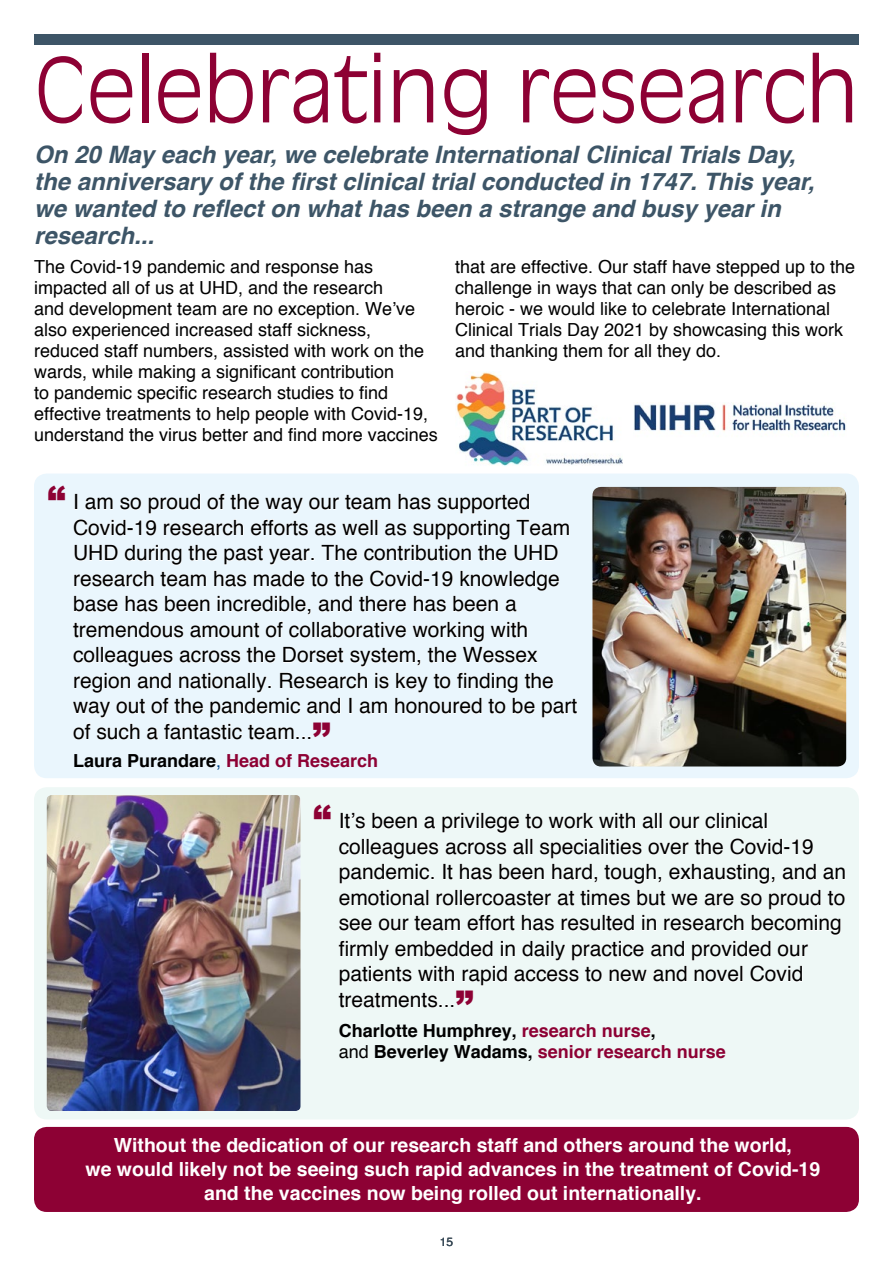
<style>
.page{position:relative;width:893px;height:1263px;background:#fff}
.page>*{position:absolute;margin:0;border:0;box-sizing:border-box;transform-origin:0 0}
.t1{font:300 87px "Decade Light S Si";color:#8d0134}
.t2{font:italic 700 24px/27px "Helvetica";color:#3d5567}
.t3{font:21px/25.5px "Helvetica";color:#000}
.t4{font:700 19.5px/24px "Helvetica";color:#fff;text-align:center}
.t5{font:18px/21px "Helvetica";color:#000}
.t6{font:700 18px/21px "Helvetica";color:#000}
.t7{font:12px "Helvetica";color:#3d5567}
.s1{font-family:"Arial";font-weight:900;font-size:36px;color:#8d0134}
.s2{font-weight:400;color:#00468b}
.s3{color:#8d0134}
.s4{font-weight:400}
</style>
<div class="page">
<div style="left:34px;top:787px;width:825px;height:332px;background:#eef8f6;border-radius:13px"></div>
<div style="left:34px;top:473px;width:825px;height:305px;background:#eaf6fd;border-radius:13px"></div>
<svg style="left:73px;top:494px;width:496px;height:121px"></svg>
<svg style="left:73px;top:621px;width:504px;height:119px"></svg>
<div style="left:34px;top:34px;width:825px;height:11px;background:#3d5567"></div>
<img style="left:456px;top:372px;width:167px;height:94px">
<img style="left:634px;top:402px;width:212px;height:30px">
<img style="left:592px;top:487px;width:254px;height:279px">
<svg style="left:339px;top:813px;width:506px;height:173px"></svg>
<svg style="left:339px;top:993px;width:115px;height:15px"></svg>
<img style="left:47px;top:795px;width:253px;height:316px">
<div style="left:34px;top:1127px;width:825px;height:85px;background:#8d0134;border-radius:13px"></div>
<h1 class="t1" style="left:34px;top:38px;width:826px">Celebrating research</h1>
<p class="t2" style="left:34px;top:141px;width:782px">On 20 May each year, we celebrate International Clinical Trials Day, the anniversary of the first clinical trial conducted in 1747. This year, we wanted to reflect on what has been a strange and busy year in research...</p>
<p class="t5" style="left:34px;top:255px;width:405px">The Covid-19 pandemic and response has impacted all of us at UHD, and the research<br>and development team are no exception. We’ve also experienced increased staff sickness, reduced staff numbers, assisted with work on the wards, while making a significant contribution<br>to pandemic specific research studies to find effective treatments to help people with Covid-19, understand the virus better and find more vaccines</p>
<p class="t5" style="left:455px;top:255px;width:402px">that are effective. Our staff have stepped up to the challenge in ways that can only be described as heroic - we would like to celebrate International Clinical Trials Day 2021 by showcasing this work and thanking them for all they do.</p>
<p class="t3" style="left:73px;top:489px;width:506px;text-indent:-26px"><span class="s1">“</span> I am so proud of the way our team has supported Covid-19 research efforts as well as supporting Team UHD during the past year. The contribution the UHD research team has made to the Covid-19 knowledge base has been incredible, and there has been a tremendous amount of collaborative working with colleagues across the Dorset system, the Wessex region and nationally. Research is key to finding the way out of the pandemic and I am honoured to be part of such a fantastic team...<span class="s1">”</span></p>
<p class="t6" style="left:73px;top:750px;width:307px">Laura Purandare<span class="s2">,</span> <span class="s3">Head of Research</span></p>
<p class="t3" style="left:339px;top:808px;width:509px;text-indent:-26px"><span class="s1">“</span> It’s been a privilege to work with all our clinical colleagues across all specialities over the Covid-19 pandemic. It has been hard, tough, exhausting, and an emotional rollercoaster at times but we are so proud to see our team effort has resulted in research becoming firmly embedded in daily practice and provided our patients with rapid access to new and novel Covid treatments...<span class="s1">”</span></p>
<p class="t6" style="left:339px;top:1020px;width:389px">Charlotte Humphrey, <span class="s3">research nurse</span>,<br><span class="s4">and</span> Beverley Wadams, <span class="s3">senior research nurse</span></p>
<p class="t4" style="left:86px;top:1132px;width:736px">Without the dedication of our research staff and others around the world,<br>we would likely not be seeing such rapid advances in the treatment of Covid-19 and the vaccines now being rolled out internationally.</p>
<p class="t7" style="left:440px;top:1235px;width:15px">15</p>
</div>
